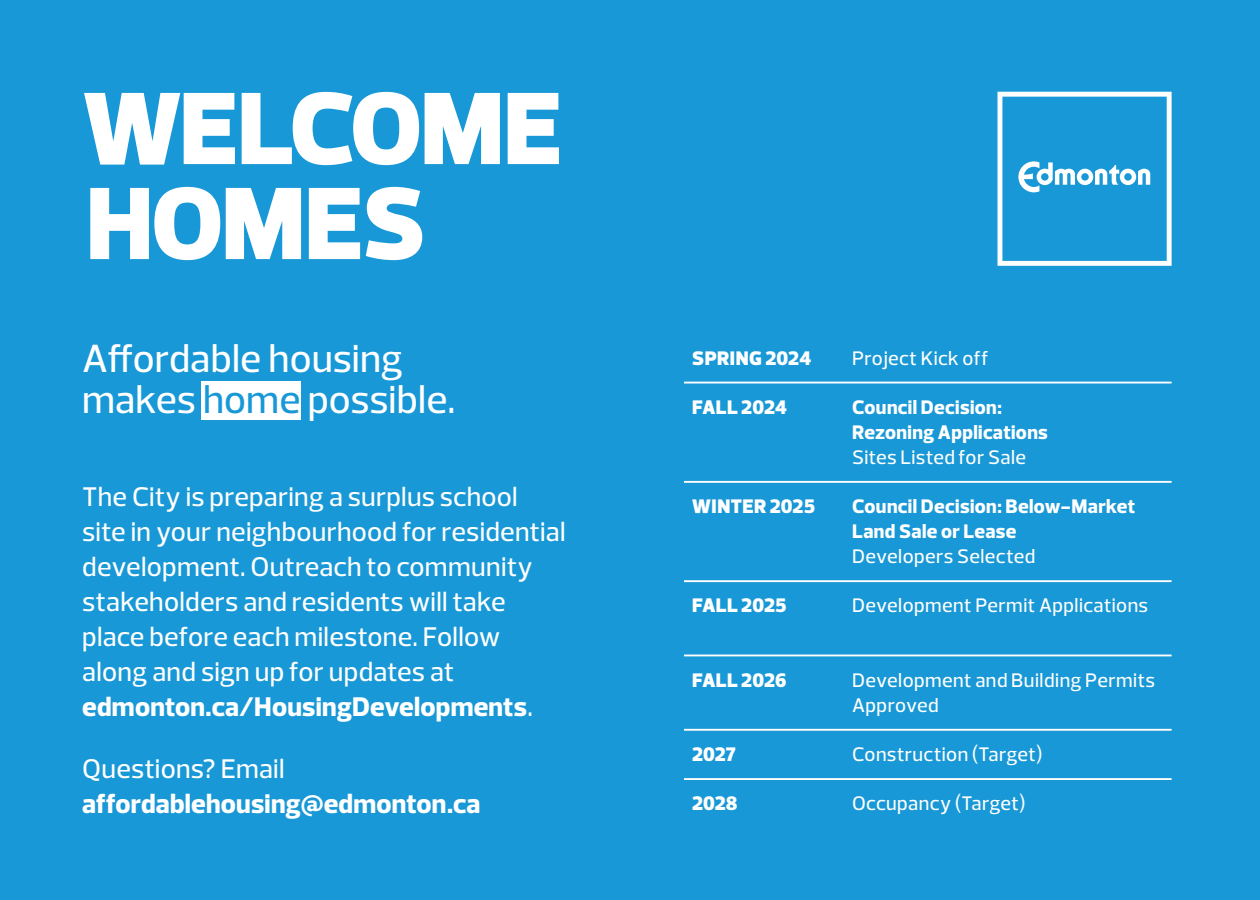
<style>
.page{position:relative;width:1260px;height:900px;background:#1898d6}
.page>*{position:absolute;margin:0;border:0;box-sizing:border-box;transform-origin:0 0}
.t1{font:900 104.75px/95px "Prelo";letter-spacing:-.02em;color:#fff}
.Heading{font:500 39.75px/41.8px "Prelo";color:#fff}
.Body{font:500 27.5px/35px "Prelo";letter-spacing:.01em;color:#fff}
.Body-2{font:800 27.5px/35px "Prelo";letter-spacing:.01em;color:#fff}
.Body_Small_Rule{font:800 20px/25px "Prelo";letter-spacing:.02em;color:#fff}
.Body_Small_Rule-2{font:500 20px/25px "Prelo";letter-spacing:.02em;color:#fff}
.Body_Small_Rule-3{font:900 20px "Prelo";letter-spacing:.005em;color:#fff}
.Body_Small{font:500 20px "Prelo";letter-spacing:.02em;color:#fff}
.Body_Small-2{font:900 20px "Prelo";color:#fff}
.s1{color:#1898d6}
.s2{font-weight:500}
.s3{font-weight:800}
</style>
<div class="page">
<svg style="left:998px;top:92px;width:174px;height:174px"></svg>
<div style="left:201px;top:381px;width:100px;height:39px;background:#fff"></div>
<hr style="left:636px;top:382px;width:536px;height:2px;background:#fff">
<hr style="left:636px;top:481px;width:536px;height:2px;background:#fff">
<hr style="left:636px;top:580px;width:536px;height:2px;background:#fff">
<hr style="left:636px;top:655px;width:536px;height:1px;background:#fff">
<hr style="left:636px;top:729px;width:536px;height:2px;background:#fff">
<hr style="left:636px;top:778px;width:536px;height:2px;background:#fff">
<div style="left:614px;top:333px;width:70px;height:515px;background:#1898d6"></div>
<p class="t1" style="left:83px;top:82px;width:481px">WELCOME<br>HOMES</p>
<p class="Heading" style="left:82px;top:338px;width:375px">Affordable housing makes <span class="s1">home</span> possible.</p>
<p class="Body_Small_Rule-3" style="left:692px;top:346px;width:121px">SPRING 2024</p>
<p class="Body_Small_Rule-2" style="left:852px;top:345px;width:138px">Project Kick off</p>
<p class="Body_Small_Rule-3" style="left:692px;top:395px;width:96px">FALL 2024</p>
<p class="Body_Small_Rule" style="left:852px;top:395px;width:197px">Council Decision:<br>Rezoning Applications<br><span class="s2">Sites Listed for Sale</span></p>
<p class="Body_Small_Rule-3" style="left:692px;top:494px;width:124px">WINTER 2025</p>
<p class="Body_Small_Rule" style="left:852px;top:494px;width:285px">Council Decision: Below-Market<br>Land Sale or Lease<br><span class="s2">Developers Selected</span></p>
<p class="Body_Small_Rule-3" style="left:692px;top:593px;width:96px">FALL 2025</p>
<p class="Body_Small_Rule-2" style="left:852px;top:593px;width:298px">Development Permit Applications</p>
<p class="Body" style="left:82px;top:479px;width:485px">The City is preparing a surplus school site in your neighbourhood for residential development. Outreach to community stakeholders and residents will take place before each milestone. Follow along and sign up for updates at <span class="s3">edmonton.ca/HousingDevelopments</span>.</p>
<p class="Body-2" style="left:82px;top:751px;width:400px"><span class="s2">Questions? Email </span>affordablehousing@edmonton.ca</p>
<p class="Body_Small_Rule-3" style="left:692px;top:668px;width:96px">FALL 2026</p>
<p class="Body_Small_Rule-2" style="left:852px;top:668px;width:305px">Development and Building Permits<br>Approved</p>
<p class="Body_Small_Rule-3" style="left:692px;top:742px;width:45px">2027</p>
<p class="Body_Small_Rule-2" style="left:852px;top:742px;width:192px">Construction (Target)</p>
<p class="Body_Small-2" style="left:692px;top:791px;width:47px">2028</p>
<p class="Body_Small" style="left:852px;top:791px;width:175px">Occupancy (Target)</p>
</div>
